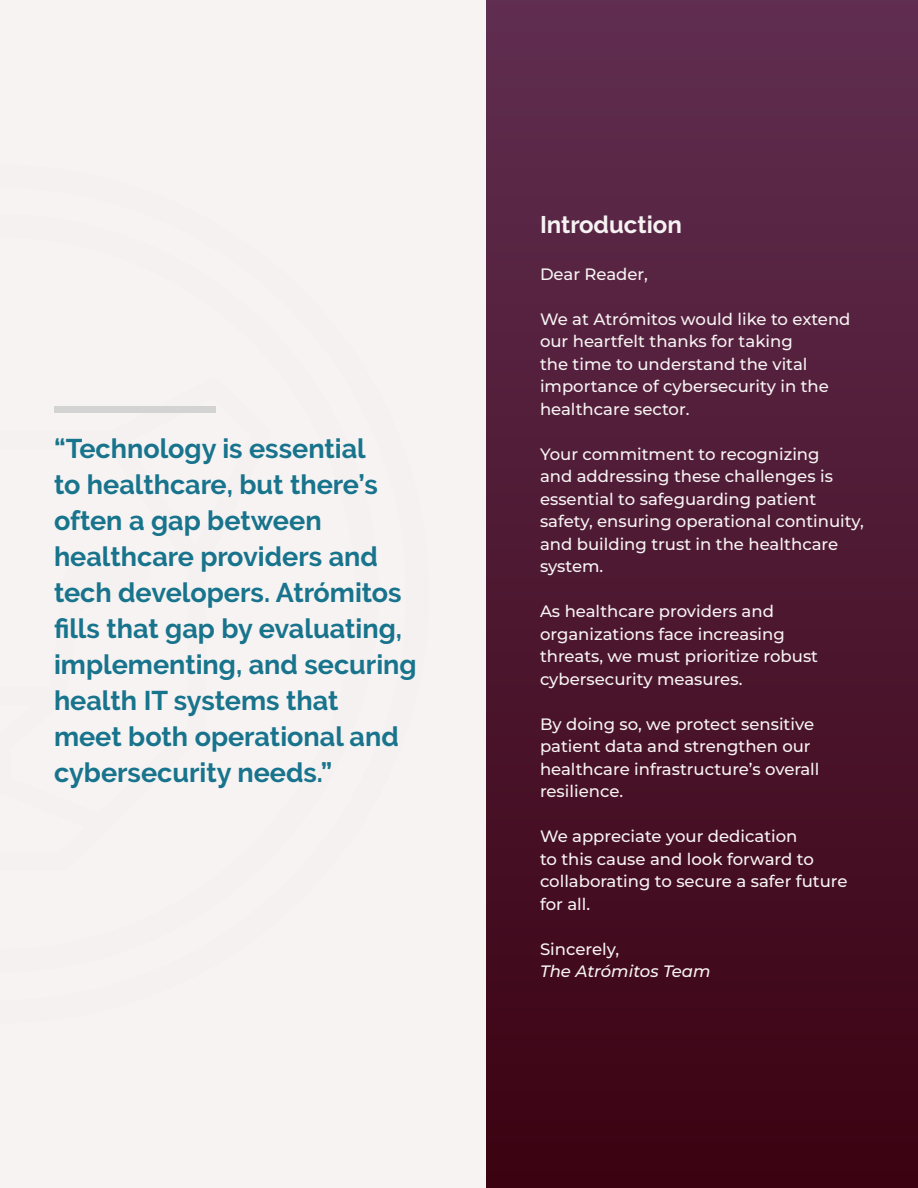
<style>
.page{position:relative;width:918px;height:1188px;background:#f7f3f3}
.page>*{position:absolute;margin:0;border:0;box-sizing:border-box;transform-origin:0 0}
.Heading_2{font:700 27px/36px "Raleway";color:#18748c}
.Heading_2-2{font:700 24px "Raleway";color:#f7f3f3}
.Heading_2-3{font:500 16.5px/22.5px "Montserrat";color:#f7f3f3}
.Heading_2-4{font:italic 500 16.5px "Montserrat";color:#f7f3f3}
</style>
<div class="page">
<div style="left:486px;top:0;width:432px;height:1188px;background:linear-gradient(to bottom,#602e50,#3b0211)"></div>
<div style="left:54px;top:406px;width:162px;height:7px;background:#d3d3d3"></div>
<p class="Heading_2" style="left:54px;top:431px;width:364px">“Technology is essential<br>to healthcare, but there’s often a gap between healthcare providers and tech developers. Atrómitos fills that gap by evaluating, implementing, and securing health IT systems that<br>meet both operational and cybersecurity needs.”</p>
<p class="Heading_2-2" style="left:540px;top:211px;width:143px">Introduction</p>
<p class="Heading_2-3" style="left:540px;top:262px;width:109px">Dear Reader,</p>
<p class="Heading_2-3" style="left:540px;top:307px;width:312px">We at Atrómitos would like to extend our heartfelt thanks for taking<br>the time to understand the vital importance of cybersecurity in the healthcare sector.</p>
<p class="Heading_2-3" style="left:540px;top:442px;width:325px">Your commitment to recognizing<br>and addressing these challenges is essential to safeguarding patient safety, ensuring operational continuity, and building trust in the healthcare system.</p>
<p class="Heading_2-3" style="left:540px;top:600px;width:280px">As healthcare providers and organizations face increasing threats, we must prioritize robust cybersecurity measures.</p>
<p class="Heading_2-3" style="left:540px;top:712px;width:281px">By doing so, we protect sensitive patient data and strengthen our healthcare infrastructure’s overall resilience.</p>
<p class="Heading_2-3" style="left:540px;top:825px;width:309px">We appreciate your dedication<br>to this cause and look forward to collaborating to secure a safer future for all.</p>
<p class="Heading_2-3" style="left:540px;top:937px;width:81px">Sincerely,</p>
<p class="Heading_2-4" style="left:540px;top:960px;width:172px">The Atrómitos Team</p>
</div>
